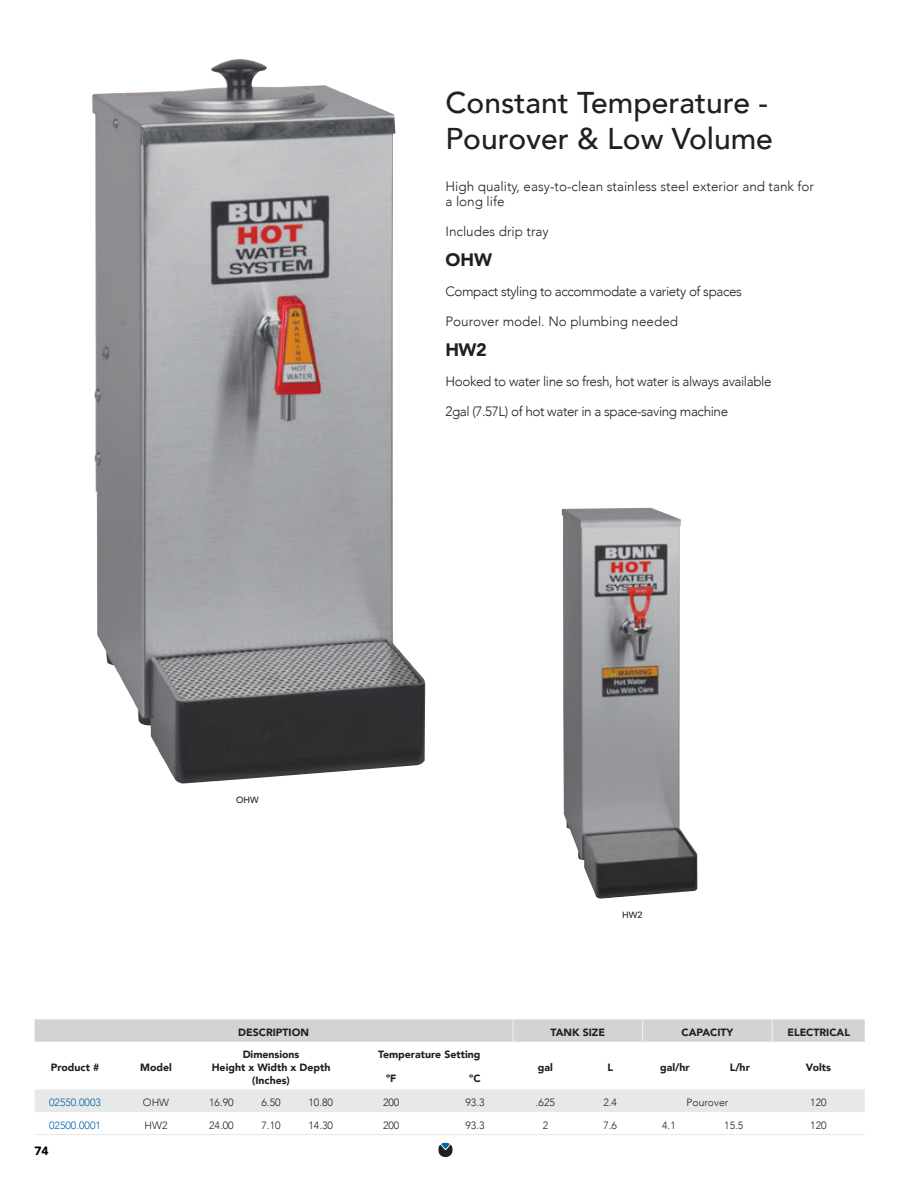
<style>
.page{position:relative;width:918px;height:1188px;background:#fff}
.page>*{position:absolute;margin:0;border:0;box-sizing:border-box;transform-origin:0 0}
.t1{font:500 30px/36px "Avenir";color:#231f20}
.t2{font:900 18px "Avenir";letter-spacing:-.015em;color:#231f20}
.t3{font:300 13.5px "Avenir";letter-spacing:-.03em;color:#231f20}
.t4{font:300 13.5px/15px "Avenir";color:#231f20}
.t5{font:900 12px "Avenir";color:#000}
.t6{font:900 10.5px/12.6px "Avenir";color:#231f20;text-align:center}
.t7{font:300 10.5px "Avenir";color:#231f20}
.t8{font:300 10.5px "Avenir";color:#0064a8}
.t9{font:500 9px "Avenir";color:#231f20}
</style>
<div class="page">
<svg style="left:438px;top:1143px;width:15px;height:14px"></svg>
<img style="left:92px;top:59px;width:333px;height:725px">
<svg style="left:35px;top:1089px;width:829px;height:1px"></svg>
<div style="left:35px;top:1090px;width:830px;height:22px;background:#e7e8e8"></div>
<svg style="left:35px;top:1019px;width:830px;height:23px;background:#d2d4d5"></svg>
<hr style="left:35px;top:1134px;width:81px;height:1px;background:#e7e8e8">
<hr style="left:116px;top:1134px;width:81px;height:1px;background:#e7e8e8">
<hr style="left:197px;top:1134px;width:49px;height:1px;background:#e7e8e8">
<hr style="left:246px;top:1134px;width:50px;height:1px;background:#e7e8e8">
<hr style="left:296px;top:1134px;width:50px;height:1px;background:#e7e8e8">
<hr style="left:346px;top:1134px;width:91px;height:1px;background:#e7e8e8">
<hr style="left:437px;top:1134px;width:76px;height:1px;background:#e7e8e8">
<hr style="left:513px;top:1134px;width:65px;height:1px;background:#e7e8e8">
<hr style="left:578px;top:1134px;width:65px;height:1px;background:#e7e8e8">
<hr style="left:643px;top:1134px;width:52px;height:1px;background:#e7e8e8">
<svg style="left:695px;top:1134px;width:12px;height:1px"></svg>
<hr style="left:707px;top:1134px;width:65px;height:1px;background:#e7e8e8">
<hr style="left:772px;top:1134px;width:93px;height:1px;background:#e7e8e8">
<img style="left:562px;top:508px;width:136px;height:391px">
<h1 class="t1" style="left:446px;top:83px;width:329px">Constant Temperature -<br>Pourover &amp; Low Volume</h1>
<p class="t9" style="left:236px;top:792px;width:24px">OHW</p>
<p class="t4" style="left:446px;top:179px;width:370px">High quality, easy-to-clean stainless steel exterior and tank for a long life</p>
<p class="t4" style="left:446px;top:224px;width:105px">Includes drip tray</p>
<h2 class="t2" style="left:446px;top:244px;width:48px">OHW</h2>
<p class="t3" style="left:445px;top:283px;width:298px">Compact styling to accommodate a variety of spaces</p>
<p class="t4" style="left:445px;top:314px;width:234px">Pourover model. No plumbing needed</p>
<h2 class="t2" style="left:446px;top:334px;width:43px">HW2</h2>
<p class="t3" style="left:445px;top:373px;width:328px">Hooked to water line so fresh, hot water is always available</p>
<p class="t3" style="left:445px;top:403px;width:284px">2gal (7.57L) of hot water in a space-saving machine</p>
<p class="t9" style="left:622px;top:907px;width:22px">HW2</p>
<p class="t6" style="left:51px;top:1061px;width:50px">Product #</p>
<p class="t6" style="left:140px;top:1061px;width:33px">Model</p>
<p class="t6" style="left:238px;top:1026px;width:72px">DESCRIPTION</p>
<p class="t6" style="left:551px;top:1026px;width:56px">TANK SIZE</p>
<p class="t6" style="left:682px;top:1026px;width:53px">CAPACITY</p>
<p class="t6" style="left:787px;top:1026px;width:64px">ELECTRICAL</p>
<p class="t6" style="left:212px;top:1048px;width:120px">Dimensions<br>Height x Width x Depth (Inches)</p>
<p class="t6" style="left:378px;top:1048px;width:104px">Temperature Setting</p>
<p class="t6" style="left:386px;top:1072px;width:12px">ºF</p>
<p class="t6" style="left:469px;top:1072px;width:13px">ºC</p>
<p class="t6" style="left:538px;top:1061px;width:16px">gal</p>
<p class="t6" style="left:607px;top:1061px;width:7px">L</p>
<p class="t6" style="left:660px;top:1061px;width:31px">gal/hr</p>
<p class="t6" style="left:730px;top:1061px;width:22px">L/hr</p>
<p class="t6" style="left:806px;top:1061px;width:27px">Volts</p>
<p class="t8" style="left:49px;top:1096px;width:53px">02550.0003</p>
<p class="t7" style="left:143px;top:1096px;width:28px">OHW</p>
<p class="t7" style="left:209px;top:1096px;width:26px">16.90</p>
<p class="t7" style="left:262px;top:1096px;width:21px">6.50</p>
<p class="t7" style="left:308px;top:1096px;width:26px">10.80</p>
<p class="t7" style="left:383px;top:1096px;width:18px">200</p>
<p class="t7" style="left:465px;top:1096px;width:21px">93.3</p>
<p class="t7" style="left:536px;top:1096px;width:21px">.625</p>
<p class="t7" style="left:603px;top:1096px;width:15px">2.4</p>
<p class="t7" style="left:687px;top:1096px;width:43px">Pourover</p>
<p class="t7" style="left:810px;top:1096px;width:18px">120</p>
<p class="t8" style="left:49px;top:1119px;width:53px">02500.0001</p>
<p class="t7" style="left:145px;top:1119px;width:24px">HW2</p>
<p class="t7" style="left:209px;top:1119px;width:26px">24.00</p>
<p class="t7" style="left:261px;top:1119px;width:21px">7.10</p>
<p class="t7" style="left:308px;top:1119px;width:26px">14.30</p>
<p class="t7" style="left:383px;top:1119px;width:18px">200</p>
<p class="t7" style="left:465px;top:1119px;width:21px">93.3</p>
<p class="t7" style="left:543px;top:1119px;width:7px">2</p>
<p class="t7" style="left:603px;top:1119px;width:15px">7.6</p>
<p class="t7" style="left:662px;top:1119px;width:15px">4.1</p>
<p class="t7" style="left:724px;top:1119px;width:21px">15.5</p>
<p class="t7" style="left:810px;top:1119px;width:18px">120</p>
<p class="t5" style="left:35px;top:1140px;width:16px">74</p>
</div>
